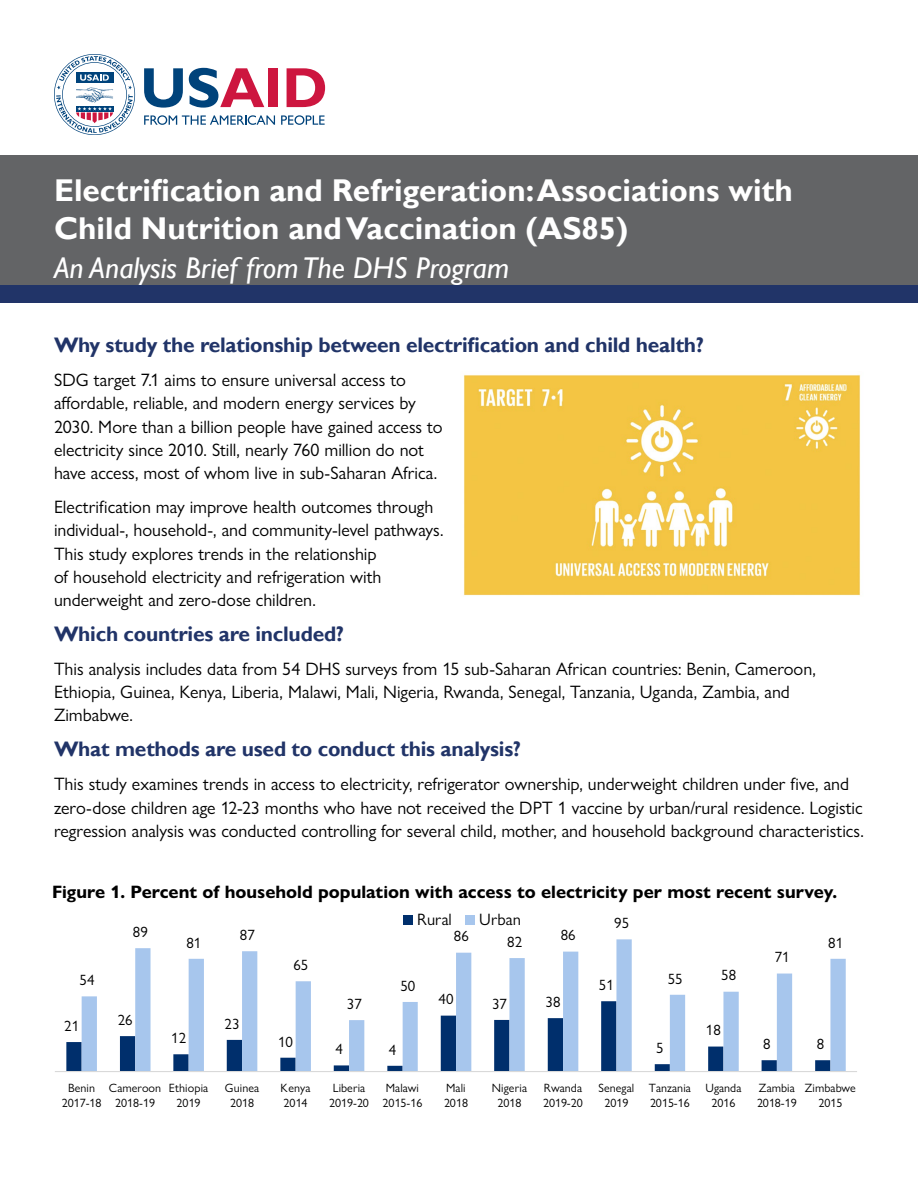
<style>
.page{position:relative;width:918px;height:1188px;background:#fff}
.page>*{position:absolute;margin:0;border:0;box-sizing:border-box;transform-origin:0 0}
.t1{font:700 31.5px/37.5px "Gill Sans";color:#fff}
.t2{font:italic 30px "Gill Sans";color:#fff}
.t3{font:700 21px "Gill Sans";letter-spacing:-.01em;color:#213468}
.t4{font:18px/23.2px "Gill Sans Nova";color:#000}
.t5{font:700 18px "Gill Sans Nova";color:#000}
.t6{font:16.5px "Gill Sans Nova";letter-spacing:.005em;color:#000}
.t7{font:15px "Gill Sans Nova";letter-spacing:.005em;color:#000}
.t8{font:12px/15.6px "Gill Sans Nova";letter-spacing:.005em;color:#000;text-align:center}
</style>
<div class="page">
<div style="left:0;top:156px;width:918px;height:131px;background:#636466"></div>
<svg style="left:144px;top:68px;width:39px;height:40px"></svg>
<svg style="left:144px;top:115px;width:131px;height:10px"></svg>
<svg style="left:281px;top:115px;width:44px;height:10px"></svg>
<svg style="left:189px;top:68px;width:75px;height:40px"></svg>
<div style="left:269px;top:68px;width:9px;height:39px;background:#cd163f"></div>
<svg style="left:287px;top:68px;width:38px;height:39px"></svg>
<svg style="left:54px;top:54px;width:81px;height:81px"></svg>
<div style="left:0;top:285px;width:918px;height:18px;background:#213468"></div>
<img style="left:464px;top:375px;width:397px;height:221px">
<svg style="left:66px;top:1001px;width:16px;height:70px"></svg>
<svg style="left:82px;top:939px;width:764px;height:132px"></svg>
<hr style="left:55px;top:1071px;width:802px;height:1px;background:#d9d9d9">
<div style="left:403px;top:916px;width:10px;height:9px;background:#002f6c"></div>
<div style="left:465px;top:916px;width:10px;height:9px;background:#a7c6ed"></div>
<h1 class="t1" style="left:54px;top:173px;width:740px">Electrification and Refrigeration: Associations with<br>Child Nutrition and Vaccination (AS85)</h1>
<h2 class="t2" style="left:54px;top:250px;width:457px">An Analysis Brief from The DHS Program</h2>
<p class="t3" style="left:54px;top:332px;width:651px">Why study the relationship between electrification and child health?</p>
<p class="t4" style="left:54px;top:368px;width:390px">SDG target 7.1 aims to ensure universal access to affordable, reliable, and modern energy services by 2030. More than a billion people have gained access to electricity since 2010. Still, nearly 760 million do not have access, most of whom live in sub-Saharan Africa.</p>
<p class="t4" style="left:54px;top:495px;width:391px">Electrification may improve health outcomes through individual-, household-, and community-level pathways.<br>This study explores trends in the relationship<br>of household electricity and refrigeration with underweight and zero-dose children.</p>
<p class="t3" style="left:54px;top:621px;width:291px">Which countries are included?</p>
<p class="t4" style="left:54px;top:657px;width:763px">This analysis includes data from 54 DHS surveys from 15 sub-Saharan African countries: Benin, Cameroon,<br>Ethiopia, Guinea, Kenya, Liberia, Malawi, Mali, Nigeria, Rwanda, Senegal, Tanzania, Uganda, Zambia, and<br>Zimbabwe.</p>
<p class="t3" style="left:54px;top:737px;width:469px">What methods are used to conduct this analysis?</p>
<p class="t4" style="left:54px;top:772px;width:811px">This study examines trends in access to electricity, refrigerator ownership, underweight children under five, and zero-dose children age 12-23 months who have not received the DPT 1 vaccine by urban/rural residence. Logistic regression analysis was conducted controlling for several child, mother, and household background characteristics.</p>
<p class="t5" style="left:52px;top:880px;width:787px">Figure 1. Percent of household population with access to electricity per most recent survey.</p>
<p class="t7" style="left:79px;top:971px;width:17px">54</p>
<p class="t7" style="left:64px;top:1017px;width:17px">21</p>
<p class="t7" style="left:133px;top:923px;width:17px">89</p>
<p class="t7" style="left:118px;top:1011px;width:17px">26</p>
<p class="t7" style="left:186px;top:933px;width:17px">81</p>
<p class="t7" style="left:171px;top:1029px;width:17px">12</p>
<p class="t7" style="left:240px;top:926px;width:17px">87</p>
<p class="t7" style="left:225px;top:1014px;width:17px">23</p>
<p class="t7" style="left:293px;top:956px;width:17px">65</p>
<p class="t7" style="left:278px;top:1032px;width:17px">10</p>
<p class="t7" style="left:347px;top:995px;width:17px">37</p>
<p class="t6" style="left:417px;top:909px;width:36px">Rural</p>
<p class="t6" style="left:479px;top:909px;width:43px">Urban</p>
<p class="t7" style="left:400px;top:976px;width:17px">50</p>
<p class="t7" style="left:454px;top:927px;width:17px">86</p>
<p class="t7" style="left:507px;top:933px;width:17px">82</p>
<p class="t7" style="left:561px;top:926px;width:17px">86</p>
<p class="t7" style="left:439px;top:990px;width:17px">40</p>
<p class="t7" style="left:492px;top:995px;width:17px">37</p>
<p class="t7" style="left:546px;top:993px;width:17px">38</p>
<p class="t7" style="left:335px;top:1040px;width:9px">4</p>
<p class="t7" style="left:389px;top:1040px;width:9px">4</p>
<p class="t7" style="left:614px;top:914px;width:17px">95</p>
<p class="t7" style="left:599px;top:976px;width:17px">51</p>
<p class="t7" style="left:668px;top:969px;width:17px">55</p>
<p class="t7" style="left:721px;top:966px;width:17px">58</p>
<p class="t7" style="left:656px;top:1039px;width:9px">5</p>
<p class="t7" style="left:706px;top:1021px;width:17px">18</p>
<p class="t7" style="left:775px;top:948px;width:17px">71</p>
<p class="t7" style="left:828px;top:933px;width:17px">81</p>
<p class="t7" style="left:763px;top:1035px;width:9px">8</p>
<p class="t7" style="left:817px;top:1035px;width:9px">8</p>
<p class="t8" style="left:62px;top:1080px;width:41px">Benin<br>2017-18</p>
<p class="t8" style="left:109px;top:1080px;width:54px">Cameroon<br>2018-19</p>
<p class="t8" style="left:169px;top:1080px;width:41px">Ethiopia<br>2019</p>
<p class="t8" style="left:225px;top:1080px;width:36px">Guinea<br>2018</p>
<p class="t8" style="left:281px;top:1080px;width:31px;text-align:left">Kenya<br>2014</p>
<p class="t8" style="left:329px;top:1080px;width:41px;text-align:left">Liberia<br>2019-20</p>
<p class="t8" style="left:383px;top:1080px;width:41px;text-align:left">Malawi<br>2015-16</p>
<p class="t8" style="left:444px;top:1080px;width:26px;text-align:left">Mali<br>2018</p>
<p class="t8" style="left:492px;top:1080px;width:37px">Nigeria<br>2018</p>
<p class="t8" style="left:543px;top:1080px;width:41px;text-align:left">Rwanda<br>2019-20</p>
<p class="t8" style="left:598px;top:1080px;width:37px">Senegal<br>2019</p>
<p class="t8" style="left:649px;top:1080px;width:44px;text-align:left">Tanzania<br>2015-16</p>
<p class="t8" style="left:705px;top:1080px;width:38px">Uganda<br>2016</p>
<p class="t8" style="left:757px;top:1080px;width:41px;text-align:left">Zambia<br>2018-19</p>
<p class="t8" style="left:805px;top:1080px;width:53px">Zimbabwe<br>2015</p>
</div>
